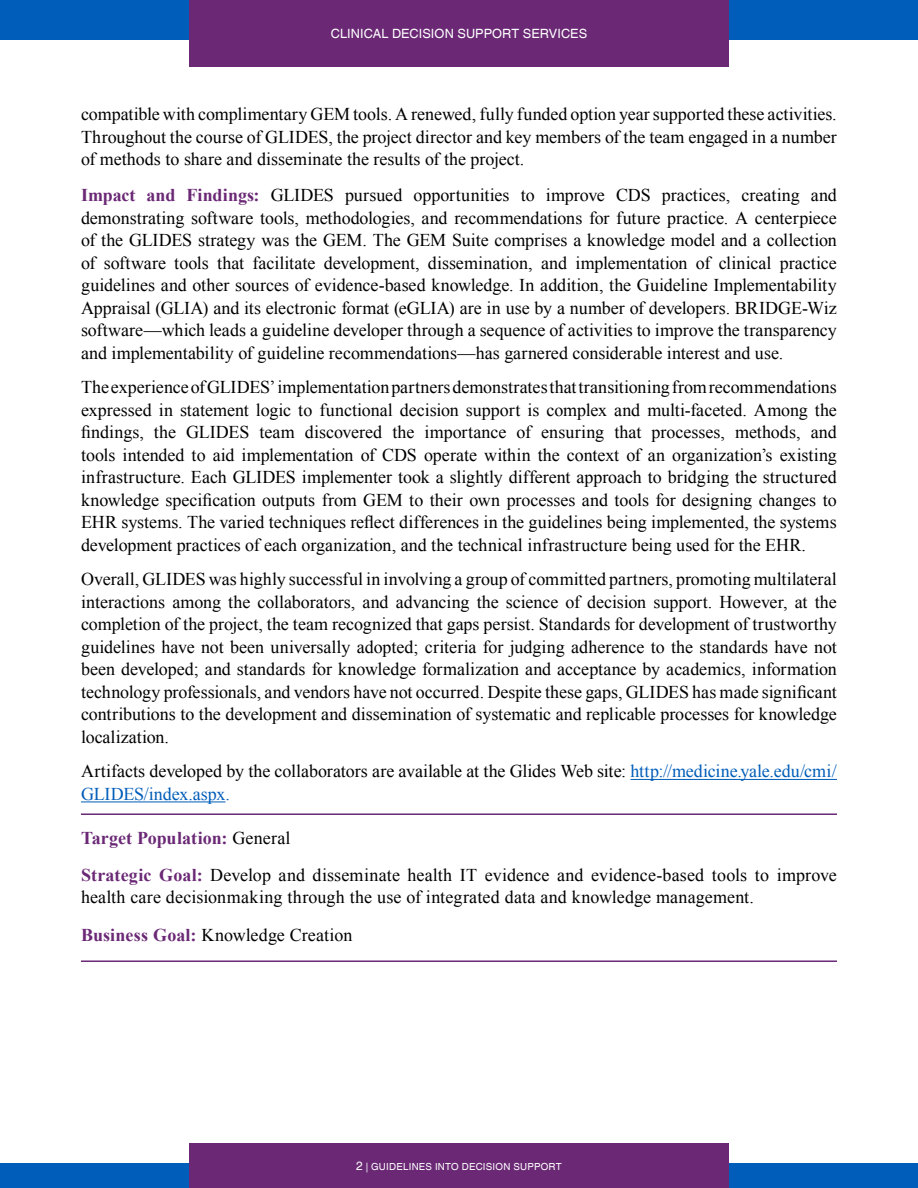
<style>
.page{position:relative;width:918px;height:1188px;background:#fff}
.page>*{position:absolute;margin:0;border:0;box-sizing:border-box;transform-origin:0 0}
.t1{font:18px/22.5px "Times New Roman";color:#000}
.t2{font:700 18px "Times New Roman";color:#6a2875}
.t3{font:12.75px "Helvetica";letter-spacing:.005em;color:#fff}
.t4{font:9.75px "Helvetica";letter-spacing:.025em;color:#fff}
.s1{color:#005db9}
.s2{font-weight:400;color:#000}
.s3{font-weight:700;color:#6a2875}
.s4{font-size:12px}
</style>
<div class="page">
<div style="left:0;top:0;width:918px;height:40px;background:#005db9"></div>
<div style="left:0;top:1163px;width:918px;height:25px;background:#005db9"></div>
<div style="left:189px;top:1143px;width:540px;height:45px;background:#6a2875"></div>
<div style="left:189px;top:0;width:540px;height:68px;background:#6a2875"></div>
<hr style="left:630px;top:779px;width:207px;height:1px;background:#005db9">
<hr style="left:81px;top:802px;width:145px;height:1px;background:#005db9">
<hr style="left:81px;top:813px;width:756px;height:2px;background:#6a2875">
<hr style="left:81px;top:960px;width:756px;height:2px;background:#6a2875">
<p class="t3" style="left:331px;top:27px;width:258px">CLINICAL DECISION SUPPORT SERVICES</p>
<p class="t1" style="left:81px;top:103px;width:757px;text-align:justify">compatible with complimentary GEM tools. A renewed, fully funded option year supported these activities.<br>Throughout the course of GLIDES, the project director and key members of the team engaged in a number of methods to share and disseminate the results of the project.</p>
<h2 class="t2" style="left:81px;top:183px;width:180px">Impact and Findings:</h2>
<p class="t1" style="left:81px;top:184px;width:757px;text-align:justify;text-indent:190px">GLIDES pursued opportunities to improve CDS practices, creating and demonstrating software tools, methodologies, and recommendations for future practice. A centerpiece of the GLIDES strategy was the GEM. The GEM Suite comprises a knowledge model and a collection of software tools that facilitate development, dissemination, and implementation of clinical practice guidelines and other sources of evidence-based knowledge. In addition, the Guideline Implementability Appraisal (GLIA) and its electronic format (eGLIA) are in use by a number of developers. BRIDGE-Wiz software—which leads a guideline developer through a sequence of activities to improve the transparency and implementability of guideline recommendations—has garnered considerable interest and use.</p>
<p class="t1" style="left:81px;top:376px;width:757px">The experience of GLIDES’ implementation partners demonstrates that transitioning from recommendations expressed in statement logic to functional decision support is complex and multi-faceted. Among the</p>
<p class="t1" style="left:81px;top:421px;width:757px">findings, the GLIDES team discovered the importance of ensuring that processes, methods, and</p>
<p class="t1" style="left:81px;top:443px;width:757px">tools intended to aid implementation of CDS operate within the context of an organization’s existing infrastructure. Each GLIDES implementer took a slightly different approach to bridging the structured</p>
<p class="t1" style="left:81px;top:488px;width:757px">knowledge specification outputs from GEM to their own processes and tools for designing changes to<br>EHR systems. The varied techniques reflect differences in the guidelines being implemented, the systems</p>
<p class="t1" style="left:81px;top:533px;width:727px">development practices of each organization, and the technical infrastructure being used for the EHR.</p>
<p class="t1" style="left:81px;top:568px;width:757px;text-align:justify">Overall, GLIDES was highly successful in involving a group of committed partners, promoting multilateral interactions among the collaborators, and advancing the science of decision support. However, at the completion of the project, the team recognized that gaps persist. Standards for development of trustworthy guidelines have not been universally adopted; criteria for judging adherence to the standards have not been developed; and standards for knowledge formalization and acceptance by academics, information</p>
<p class="t1" style="left:81px;top:680px;width:757px">technology professionals, and vendors have not occurred. Despite these gaps, GLIDES has made significant</p>
<p class="t1" style="left:81px;top:703px;width:757px">contributions to the development and dissemination of systematic and replicable processes for knowledge localization.</p>
<p class="t1" style="left:81px;top:760px;width:757px">Artifacts developed by the collaborators are available at the Glides Web site: <span class="s1">http://medicine.yale.edu/cmi/<br>GLIDES/index.aspx.</span></p>
<h2 class="t2" style="left:81px;top:825px;width:211px">Target Population: <span class="s2">General</span></h2>
<h2 class="t1" style="left:81px;top:863px;width:757px"><span class="s3">Strategic Goal:</span> Develop and disseminate health IT evidence and evidence-based tools to improve</h2>
<p class="t1" style="left:81px;top:886px;width:674px">health care decisionmaking through the use of integrated data and knowledge management.</p>
<h2 class="t1" style="left:81px;top:923px;width:273px"><span class="s3">Business Goal:</span> Knowledge Creation</h2>
<p class="t4" style="left:356px;top:1161px;width:207px"><span class="s4">2</span> | GUIDELINES INTO DECISION SUPPORT</p>
</div>
